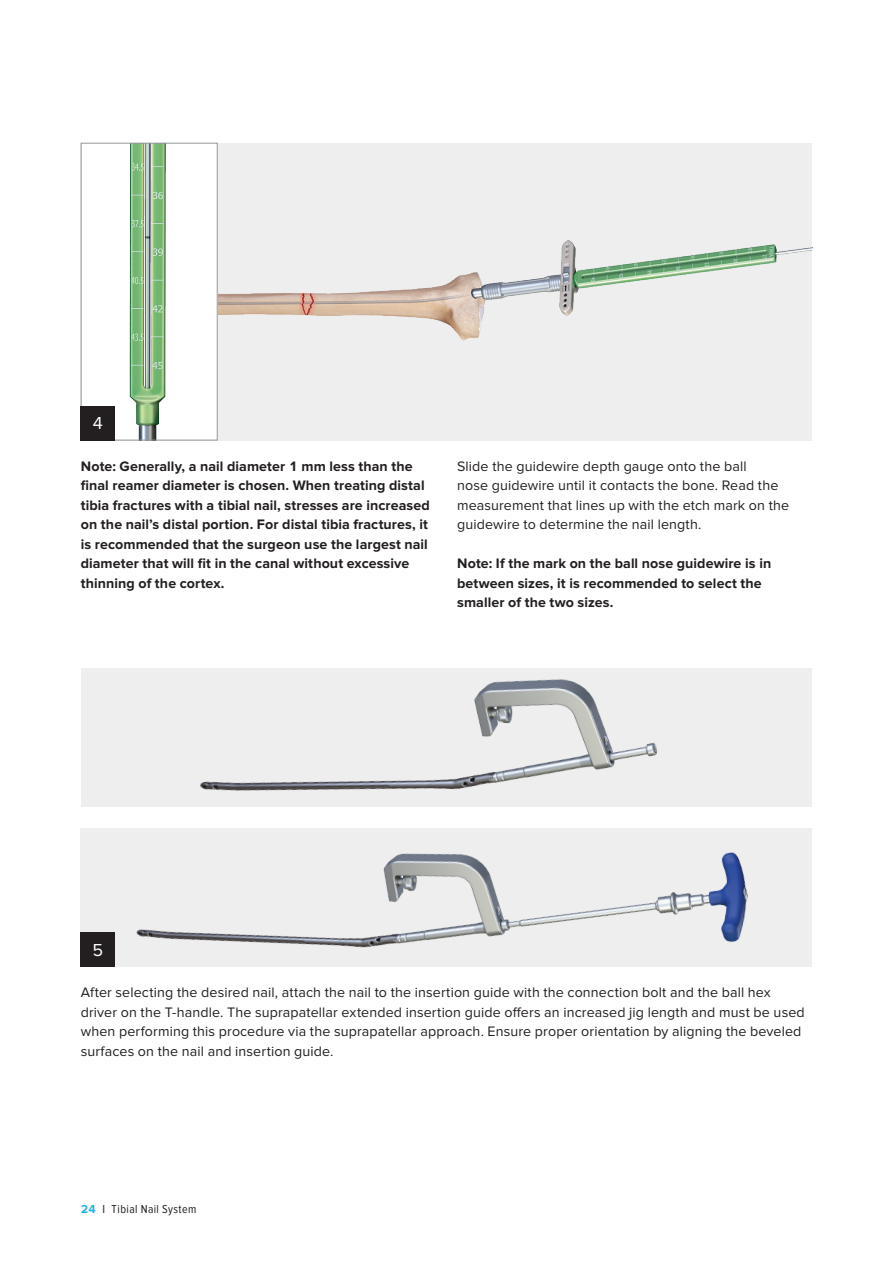
<style>
.page{position:relative;width:893px;height:1263px;background:#fff}
.page>*{position:absolute;margin:0;border:0;box-sizing:border-box;transform-origin:0 0}
._07_Running_Text{font:18px "Proxima Nova";color:#fff}
._07_Running_Text-2{font:14.25px/19.5px "Proxima Nova";letter-spacing:.01em;color:#231f20}
._07_Running_Text-3{font:700 14.25px/19.5px "Proxima Nova";letter-spacing:.005em;color:#231f20}
.t1{font:12px "Proxima Nova Cond";letter-spacing:.035em;color:#231f20}
.s1{font-family:"Proxima Nova";font-weight:700;color:#26b1e6}
</style>
<div class="page">
<img style="left:218px;top:143px;width:594px;height:297px">
<div style="left:81px;top:668px;width:730px;height:138px;background:#eeeeef"></div>
<img style="left:200px;top:679px;width:457px;height:112px">
<div style="left:81px;top:829px;width:731px;height:138px;background:#eeeeef"></div>
<img style="left:136px;top:852px;width:612px;height:96px">
<div style="left:81px;top:932px;width:34px;height:35px;background:#231f20"></div>
<img style="left:129px;top:145px;width:37px;height:293px">
<div style="left:81px;top:143px;width:137px;height:297px;border:1px solid #939598"></div>
<div style="left:81px;top:406px;width:34px;height:34px;background:#231f20"></div>
<p class="_07_Running_Text" style="left:92px;top:413px;width:12px">4</p>
<p class="_07_Running_Text-3" style="left:81px;top:456px;width:351px">Note: Generally, a nail diameter 1 mm less than the final reamer diameter is chosen. When treating distal tibia fractures with a tibial nail, stresses are increased on the nail’s distal portion. For distal tibia fractures, it is recommended that the surgeon use the largest nail diameter that will fit in the canal without excessive thinning of the cortex.</p>
<p class="_07_Running_Text-2" style="left:457px;top:456px;width:334px">Slide the guidewire depth gauge onto the ball<br>nose guidewire until it contacts the bone. Read the measurement that lines up with the etch mark on the guidewire to determine the nail length.</p>
<p class="_07_Running_Text-3" style="left:457px;top:554px;width:316px">Note: If the mark on the ball nose guidewire is in between sizes, it is recommended to select the smaller of the two sizes.</p>
<p class="_07_Running_Text" style="left:93px;top:939px;width:12px">5</p>
<p class="_07_Running_Text-2" style="left:81px;top:983px;width:725px">After selecting the desired nail, attach the nail to the insertion guide with the connection bolt and the ball hex driver on the T-handle. The suprapatellar extended insertion guide offers an increased jig length and must be used when performing this procedure via the suprapatellar approach. Ensure proper orientation by aligning the beveled surfaces on the nail and insertion guide.</p>
<p class="t1" style="left:81px;top:1202px;width:117px"><span class="s1">24</span> I Tibial Nail System</p>
</div>
